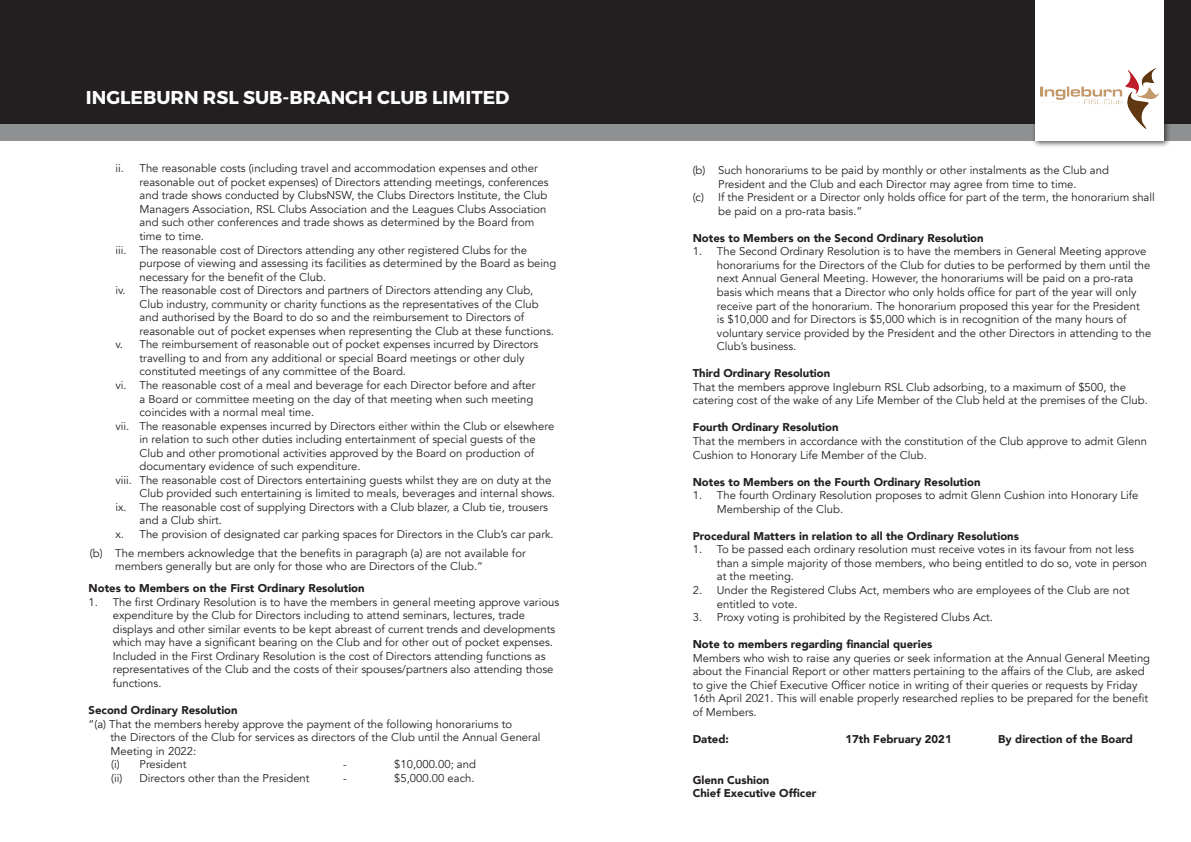
<style>
.page{position:relative;width:1191px;height:842px;background:#fff}
.page>*{position:absolute;margin:0;border:0;box-sizing:border-box;transform-origin:0 0}
.t1{font:700 18.6px "Montserrat";color:#fff}
.t2{font:11.3px/13.5px "Avenir";color:#231f20}
.t3{font:900 11.3px "Avenir";color:#231f20}
</style>
<div class="page">
<div style="left:0;top:0;width:614px;height:140px;background:#231f20"></div>
<div style="left:0;top:124px;width:614px;height:16px;background:#8e9091"></div>
<div style="left:576px;top:0;width:615px;height:140px;background:#231f20"></div>
<div style="left:576px;top:124px;width:615px;height:16px;background:#8e9091"></div>
<div style="left:1031px;top:0;width:140px;height:148px;background:#231f20;opacity:.75"></div>
<div style="left:1035px;top:0;width:128px;height:140px;background:#fff"></div>
<img style="left:1040px;top:68px;width:118px;height:61px">
<p class="t1" style="left:86px;top:86px;width:425px">INGLEBURN RSL SUB-BRANCH CLUB LIMITED</p>
<p class="t2" style="left:139px;top:162px;width:411px;text-indent:-24px">ii. The reasonable costs (including travel and accommodation expenses and other reasonable out of pocket expenses) of Directors attending meetings, conferences and trade shows conducted by ClubsNSW, the Clubs Directors Institute, the Club Managers Association, RSL Clubs Association and the Leagues Clubs Association and such other conferences and trade shows as determined by the Board from time to time.</p>
<p class="t2" style="left:139px;top:243px;width:418px;text-indent:-24px">iii. The reasonable cost of Directors attending any other registered Clubs for the purpose of viewing and assessing its facilities as determined by the Board as being necessary for the benefit of the Club.</p>
<p class="t2" style="left:139px;top:284px;width:416px;text-indent:-24px">iv. The reasonable cost of Directors and partners of Directors attending any Club, Club industry, community or charity functions as the representatives of the Club and authorised by the Board to do so and the reimbursement to Directors of reasonable out of pocket expenses when representing the Club at these functions.</p>
<p class="t2" style="left:139px;top:338px;width:400px;text-indent:-24px">v. The reimbursement of reasonable out of pocket expenses incurred by Directors travelling to and from any additional or special Board meetings or other duly constituted meetings of any committee of the Board.</p>
<p class="t2" style="left:139px;top:378px;width:397px;text-indent:-24px">vi. The reasonable cost of a meal and beverage for each Director before and after a Board or committee meeting on the day of that meeting when such meeting coincides with a normal meal time.</p>
<p class="t2" style="left:139px;top:419px;width:416px;text-indent:-24px">vii. The reasonable expenses incurred by Directors either within the Club or elsewhere in relation to such other duties including entertainment of special guests of the Club and other promotional activities approved by the Board on production of documentary evidence of such expenditure.</p>
<p class="t2" style="left:139px;top:473px;width:417px;text-indent:-24px">viii. The reasonable cost of Directors entertaining guests whilst they are on duty at the<br>Club provided such entertaining is limited to meals, beverages and internal shows.</p>
<p class="t2" style="left:139px;top:500px;width:410px;text-indent:-24px">ix. The reasonable cost of supplying Directors with a Club blazer, a Club tie, trousers and a Club shirt.</p>
<p class="t2" style="left:115px;top:527px;width:440px">x. The provision of designated car parking spaces for Directors in the Club’s car park.</p>
<p class="t2" style="left:115px;top:546px;width:412px;text-indent:-25px">(b) The members acknowledge that the benefits in paragraph (a) are not available for members generally but are only for those who are Directors of the Club.”</p>
<p class="t3" style="left:89px;top:578px;width:277px">Notes to Members on the First Ordinary Resolution</p>
<p class="t2" style="left:113px;top:595px;width:448px;text-indent:-24px">1. The first Ordinary Resolution is to have the members in general meeting approve various expenditure by the Club for Directors including to attend seminars, lectures, trade displays and other similar events to be kept abreast of current trends and developments which may have a significant bearing on the Club and for other out of pocket expenses.<br>Included in the First Ordinary Resolution is the cost of Directors attending functions as representatives of the Club and the costs of their spouses/partners also attending those functions.</p>
<p class="t3" style="left:89px;top:700px;width:150px">Second Ordinary Resolution</p>
<p class="t2" style="left:111px;top:717px;width:431px;text-indent:-22px">“(a) That the members hereby approve the payment of the following honorariums to<br>the Directors of the Club for services as directors of the Club until the Annual General<br>Meeting in 2022:</p>
<p class="t2" style="left:111px;top:758px;width:77px">(i) President</p>
<p class="t2" style="left:343px;top:758px;width:5px">-</p>
<p class="t2" style="left:394px;top:758px;width:83px">$10,000.00; and</p>
<p class="t2" style="left:111px;top:771px;width:200px">(ii) Directors other than the President</p>
<p class="t2" style="left:343px;top:771px;width:5px">-</p>
<p class="t2" style="left:394px;top:771px;width:82px">$5,000.00 each.</p>
<p class="t2" style="left:692px;top:164px;width:418px;text-align:center">(b) Such honorariums to be paid by monthly or other instalments as the Club and<br>President and the Club and each Director may agree from time to time.</p>
<p class="t2" style="left:718px;top:191px;width:438px;text-indent:-25px">(c) If the President or a Director only holds office for part of the term, the honorarium shall be paid on a pro-rata basis.”</p>
<p class="t3" style="left:692px;top:228px;width:292px">Notes to Members on the Second Ordinary Resolution</p>
<p class="t2" style="left:717px;top:245px;width:436px;text-indent:-24px">1. The Second Ordinary Resolution is to have the members in General Meeting approve honorariums for the Directors of the Club for duties to be performed by them until the next Annual General Meeting. However, the honorariums will be paid on a pro-rata basis which means that a Director who only holds office for part of the year will only receive part of the honorarium. The honorarium proposed this year for the President<br>is $10,000 and for Directors is $5,000 which is in recognition of the many hours of voluntary service provided by the President and the other Directors in attending to the Club’s business.</p>
<p class="t3" style="left:692px;top:364px;width:139px">Third Ordinary Resolution</p>
<p class="t2" style="left:692px;top:380px;width:435px">That the members approve Ingleburn RSL Club adsorbing, to a maximum of $500, the</p>
<p class="t2" style="left:692px;top:394px;width:457px">catering cost of the wake of any Life Member of the Club held at the premises of the Club.</p>
<p class="t3" style="left:692px;top:418px;width:147px">Fourth Ordinary Resolution</p>
<p class="t2" style="left:692px;top:435px;width:456px">That the members in accordance with the constitution of the Club approve to admit Glenn<br>Cushion to Honorary Life Member of the Club.</p>
<p class="t3" style="left:692px;top:472px;width:289px">Notes to Members on the Fourth Ordinary Resolution</p>
<p class="t2" style="left:717px;top:489px;width:423px;text-indent:-24px">1. The fourth Ordinary Resolution proposes to admit Glenn Cushion into Honorary Life<br>Membership of the Club.</p>
<p class="t3" style="left:692px;top:526px;width:328px">Procedural Matters in relation to all the Ordinary Resolutions</p>
<p class="t2" style="left:717px;top:543px;width:432px;text-indent:-24px">1. To be passed each ordinary resolution must receive votes in its favour from not less than a simple majority of those members, who being entitled to do so, vote in person at the meeting.</p>
<p class="t2" style="left:717px;top:584px;width:414px;text-indent:-24px">2. Under the Registered Clubs Act, members who are employees of the Club are not entitled to vote.</p>
<p class="t2" style="left:692px;top:611px;width:302px">3. Proxy voting is prohibited by the Registered Clubs Act.</p>
<p class="t3" style="left:692px;top:634px;width:241px">Note to members regarding financial queries</p>
<p class="t2" style="left:692px;top:651px;width:459px">Members who wish to raise any queries or seek information at the Annual General Meeting about the Financial Report or other matters pertaining to the affairs of the Club, are asked to give the Chief Executive Officer notice in writing of their queries or requests by Friday 16th April 2021. This will enable properly researched replies to be prepared for the benefit of Members.</p>
<p class="t3" style="left:692px;top:729px;width:38px">Dated:</p>
<p class="t3" style="left:845px;top:729px;width:108px">17th February 2021</p>
<p class="t3" style="left:998px;top:729px;width:136px">By direction of the Board</p>
<p class="t3" style="left:692px;top:770px;width:78px">Glenn Cushion</p>
<p class="t3" style="left:692px;top:783px;width:125px">Chief Executive Officer</p>
</div>
